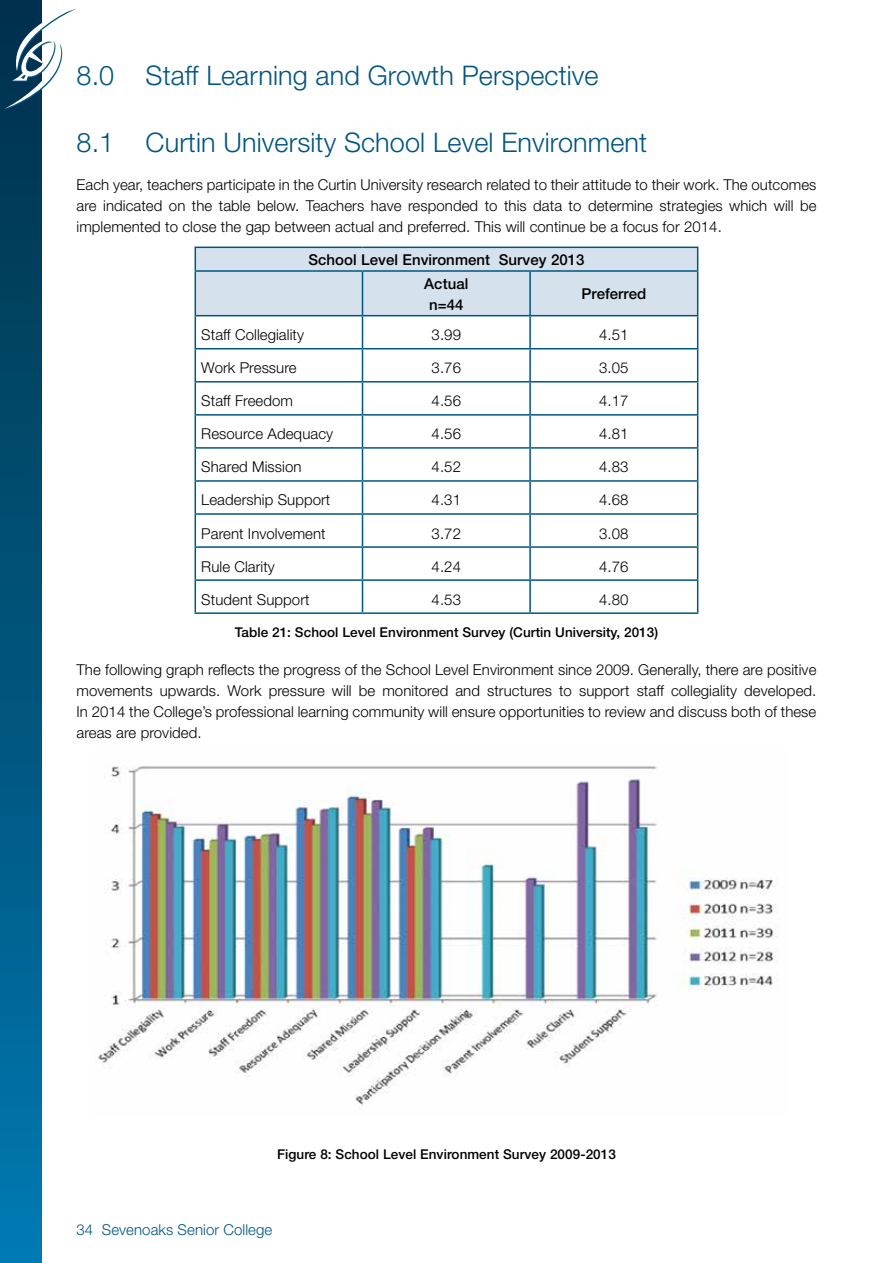
<style>
.page{position:relative;width:893px;height:1263px;background:#fff}
.page>*{position:absolute;margin:0;border:0;box-sizing:border-box;transform-origin:0 0}
.t1{font:300 27px "Helvetica Neue";letter-spacing:.005em;color:#005581}
.t2{font:300 15px/21px "Helvetica Neue";letter-spacing:.005em;color:#000;text-align:justify}
.t3{font:500 15px/23.7px "Helvetica Neue";letter-spacing:.005em;color:#000;text-align:center}
.t4{font:300 15px "Helvetica Neue";letter-spacing:.005em;color:#005581}
.t5{font:500 13.5px "Helvetica Neue";letter-spacing:.005em;color:#000}
</style>
<div class="page">
<div style="left:0;top:0;width:41px;height:1263px;background:linear-gradient(to bottom,#002f48,#0078af)"></div>
<svg style="left:4px;top:8px;width:72px;height:102px"></svg>
<hr style="left:362px;top:316px;width:1px;height:32px;background:#005581">
<hr style="left:529px;top:316px;width:2px;height:32px;background:#005581">
<hr style="left:195px;top:348px;width:167px;height:1px;background:#005581">
<hr style="left:362px;top:348px;width:168px;height:1px;background:#005581">
<hr style="left:362px;top:349px;width:1px;height:32px;background:#005581">
<hr style="left:530px;top:348px;width:168px;height:1px;background:#005581">
<hr style="left:529px;top:349px;width:2px;height:32px;background:#005581">
<hr style="left:195px;top:381px;width:167px;height:1px;background:#005581">
<hr style="left:362px;top:381px;width:168px;height:1px;background:#005581">
<hr style="left:362px;top:382px;width:1px;height:32px;background:#005581">
<hr style="left:530px;top:381px;width:168px;height:1px;background:#005581">
<hr style="left:529px;top:382px;width:2px;height:32px;background:#005581">
<hr style="left:195px;top:414px;width:167px;height:2px;background:#005581">
<hr style="left:362px;top:414px;width:168px;height:2px;background:#005581">
<hr style="left:362px;top:416px;width:1px;height:31px;background:#005581">
<hr style="left:530px;top:414px;width:168px;height:2px;background:#005581">
<hr style="left:529px;top:416px;width:2px;height:31px;background:#005581">
<hr style="left:195px;top:447px;width:167px;height:2px;background:#005581">
<hr style="left:362px;top:447px;width:168px;height:2px;background:#005581">
<hr style="left:362px;top:449px;width:1px;height:31px;background:#005581">
<hr style="left:530px;top:447px;width:168px;height:2px;background:#005581">
<hr style="left:529px;top:449px;width:2px;height:31px;background:#005581">
<hr style="left:195px;top:480px;width:167px;height:2px;background:#005581">
<hr style="left:362px;top:480px;width:168px;height:2px;background:#005581">
<hr style="left:362px;top:482px;width:1px;height:31px;background:#005581">
<hr style="left:530px;top:480px;width:168px;height:2px;background:#005581">
<hr style="left:529px;top:482px;width:2px;height:31px;background:#005581">
<hr style="left:195px;top:513px;width:167px;height:2px;background:#005581">
<hr style="left:362px;top:513px;width:168px;height:2px;background:#005581">
<hr style="left:362px;top:515px;width:1px;height:31px;background:#005581">
<hr style="left:530px;top:513px;width:168px;height:2px;background:#005581">
<hr style="left:529px;top:515px;width:2px;height:31px;background:#005581">
<hr style="left:195px;top:546px;width:167px;height:2px;background:#005581">
<hr style="left:362px;top:546px;width:168px;height:2px;background:#005581">
<hr style="left:362px;top:548px;width:1px;height:31px;background:#005581">
<hr style="left:530px;top:546px;width:168px;height:2px;background:#005581">
<hr style="left:529px;top:548px;width:2px;height:31px;background:#005581">
<hr style="left:195px;top:579px;width:167px;height:2px;background:#005581">
<hr style="left:362px;top:579px;width:168px;height:2px;background:#005581">
<hr style="left:362px;top:581px;width:1px;height:31px;background:#005581">
<hr style="left:530px;top:579px;width:168px;height:2px;background:#005581">
<hr style="left:529px;top:581px;width:2px;height:31px;background:#005581">
<hr style="left:195px;top:316px;width:1px;height:32px;background:#005581">
<hr style="left:697px;top:316px;width:1px;height:32px;background:#005581">
<hr style="left:195px;top:349px;width:1px;height:32px;background:#005581">
<hr style="left:697px;top:349px;width:1px;height:32px;background:#005581">
<hr style="left:195px;top:382px;width:1px;height:32px;background:#005581">
<hr style="left:697px;top:382px;width:1px;height:32px;background:#005581">
<hr style="left:195px;top:416px;width:1px;height:31px;background:#005581">
<hr style="left:697px;top:416px;width:1px;height:31px;background:#005581">
<hr style="left:195px;top:449px;width:1px;height:31px;background:#005581">
<hr style="left:697px;top:449px;width:1px;height:31px;background:#005581">
<hr style="left:195px;top:482px;width:1px;height:31px;background:#005581">
<hr style="left:697px;top:482px;width:1px;height:31px;background:#005581">
<hr style="left:195px;top:515px;width:1px;height:31px;background:#005581">
<hr style="left:697px;top:515px;width:1px;height:31px;background:#005581">
<hr style="left:195px;top:548px;width:1px;height:31px;background:#005581">
<hr style="left:697px;top:548px;width:1px;height:31px;background:#005581">
<hr style="left:195px;top:581px;width:1px;height:31px;background:#005581">
<hr style="left:697px;top:581px;width:1px;height:31px;background:#005581">
<hr style="left:195px;top:612px;width:167px;height:2px;background:#005581">
<hr style="left:362px;top:612px;width:168px;height:2px;background:#005581">
<hr style="left:530px;top:612px;width:168px;height:2px;background:#005581">
<svg style="left:195px;top:247px;width:503px;height:69px;background:#ccdbe7"></svg>
<hr style="left:195px;top:270px;width:167px;height:2px;background:#005581">
<hr style="left:362px;top:270px;width:168px;height:2px;background:#005581">
<hr style="left:530px;top:270px;width:168px;height:2px;background:#005581">
<img style="left:96px;top:766px;width:682px;height:343px">
<h1 class="t1" style="left:77px;top:59px;width:524px">8.0 Staff Learning and Growth Perspective</h1>
<h1 class="t1" style="left:77px;top:126px;width:572px">8.1 Curtin University School Level Environment</h1>
<p class="t2" style="left:77px;top:174px;width:741px">Each year, teachers participate in the Curtin University research related to their attitude to their work. The outcomes are indicated on the table below. Teachers have responded to this data to determine strategies which will be implemented to close the gap between actual and preferred. This will continue be a focus for 2014.</p>
<p class="t3" style="left:308px;top:248px;width:278px">School Level Environment Survey 2013<br>Actual</p>
<p class="t3" style="left:429px;top:292px;width:36px">n=44</p>
<p class="t3" style="left:581px;top:282px;width:66px">Preferred</p>
<p class="t2" style="left:201px;top:324px;width:104px">Staff Collegiality</p>
<p class="t2" style="left:432px;top:324px;width:31px">3.99</p>
<p class="t2" style="left:599px;top:324px;width:31px">4.51</p>
<p class="t2" style="left:201px;top:357px;width:97px">Work Pressure</p>
<p class="t2" style="left:432px;top:357px;width:31px">3.76</p>
<p class="t2" style="left:599px;top:357px;width:31px">3.05</p>
<p class="t2" style="left:201px;top:390px;width:93px">Staff Freedom</p>
<p class="t2" style="left:432px;top:390px;width:31px">4.56</p>
<p class="t2" style="left:599px;top:390px;width:31px">4.17</p>
<p class="t2" style="left:201px;top:423px;width:133px">Resource Adequacy</p>
<p class="t2" style="left:432px;top:423px;width:31px">4.56</p>
<p class="t2" style="left:599px;top:423px;width:31px">4.81</p>
<p class="t2" style="left:201px;top:456px;width:102px">Shared Mission</p>
<p class="t2" style="left:432px;top:456px;width:31px">4.52</p>
<p class="t2" style="left:599px;top:456px;width:31px">4.83</p>
<p class="t2" style="left:201px;top:489px;width:131px">Leadership Support</p>
<p class="t2" style="left:432px;top:489px;width:31px">4.31</p>
<p class="t2" style="left:599px;top:489px;width:31px">4.68</p>
<p class="t2" style="left:201px;top:522px;width:126px">Parent Involvement</p>
<p class="t2" style="left:432px;top:522px;width:31px">3.72</p>
<p class="t2" style="left:599px;top:522px;width:31px">3.08</p>
<p class="t2" style="left:201px;top:555px;width:75px">Rule Clarity</p>
<p class="t2" style="left:432px;top:555px;width:31px">4.24</p>
<p class="t2" style="left:599px;top:555px;width:31px">4.76</p>
<p class="t2" style="left:201px;top:588px;width:110px">Student Support</p>
<p class="t2" style="left:432px;top:588px;width:31px">4.53</p>
<p class="t2" style="left:599px;top:588px;width:31px">4.80</p>
<p class="t5" style="left:235px;top:624px;width:425px">Table 21: School Level Environment Survey (Curtin University, 2013)</p>
<p class="t2" style="left:77px;top:659px;width:741px">The following graph reflects the progress of the School Level Environment since 2009. Generally, there are positive movements upwards. Work pressure will be monitored and structures to support staff collegiality developed.<br>In 2014 the College’s professional learning community will ensure opportunities to review and discuss both of these areas are provided.</p>
<p class="t5" style="left:277px;top:1146px;width:340px">Figure 8: School Level Environment Survey 2009-2013</p>
<p class="t4" style="left:77px;top:1221px;width:197px">34 Sevenoaks Senior College</p>
</div>
